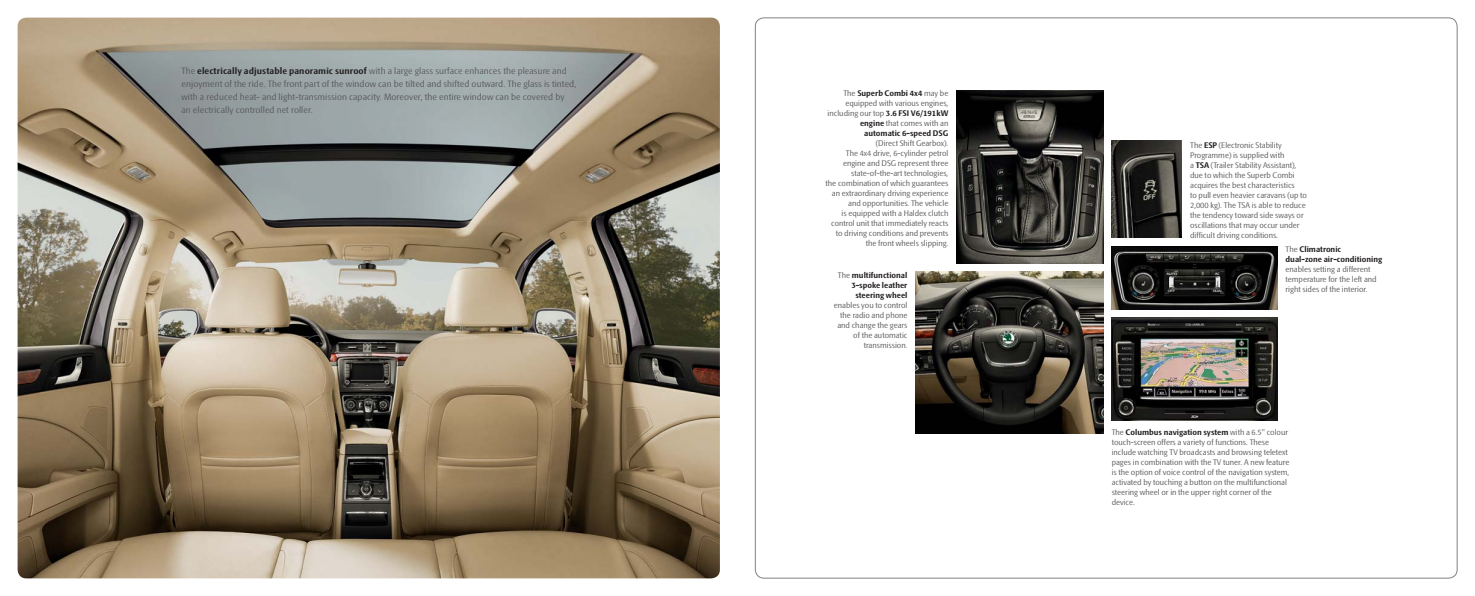
<style>
.page{position:relative;width:1475px;height:596px;background:#fff}
.page>*{position:absolute;margin:0;border:0;box-sizing:border-box;transform-origin:0 0}
.t1{font:9px/13px "Skoda Sans";letter-spacing:.01em;color:#58595b}
.t2{font:8px/10px "Skoda Sans";color:#58595b;text-align:right}
.t3{font:700 8px/10px "Skoda Sans";color:#231f20;text-align:right}
.s1{font-weight:700;color:#231f20}
.s2{font-weight:400;color:#58595b}
</style>
<div class="page">
<img style="left:18px;top:18px;width:701px;height:560px;border-radius:9px">
<img style="left:915px;top:272px;width:187px;height:161px">
<img style="left:956px;top:90px;width:146px;height:173px">
<img style="left:1111px;top:140px;width:70px;height:98px">
<img style="left:1111px;top:246px;width:165px;height:63px">
<img style="left:1111px;top:318px;width:165px;height:102px">
<p class="t1" style="left:181px;top:65px;width:396px">The <span class="s1">electrically adjustable panoramic sunroof</span> with a large glass surface enhances the pleasure and enjoyment of the ride. The front part of the window can be tilted and shifted outward. The glass is tinted, with a reduced heat- and light-transmission capacity. Moreover, the entire window can be covered by<br>an electrically controlled net roller.</p>
<p class="t2" style="left:827px;top:89px;width:122px">The <span class="s1">Superb Combi 4x4</span> may be equipped with various engines, including our top <span class="s1">3.6 FSI V6/191kW engine</span> that comes with an <span class="s1">automatic 6-speed DSG</span></p>
<p class="t2" style="left:825px;top:139px;width:124px">(Direct Shift Gearbox).<br>The 4x4 drive, 6-cylinder petrol engine and DSG represent three state-of-the-art technologies,<br>the combination of which guarantees an extraordinary driving experience and opportunities. The vehicle<br>is equipped with a Haldex clutch control unit that immediately reacts to driving conditions and prevents the front wheels slipping.</p>
<p class="t2" style="left:1189px;top:140px;width:118px;text-align:left">The <span class="s1">ESP</span> (Electronic Stability<br>Programme) is supplied with<br>a <span class="s1">TSA</span> (Trailer Stability Assistant), due to which the Superb Combi acquires the best characteristics<br>to pull even heavier caravans (up to<br>2,000 kg). The TSA is able to reduce the tendency toward side sways or oscillations that may occur under difficult driving conditions.</p>
<p class="t3" style="left:1285px;top:245px;width:98px;text-align:left"><span class="s2">The</span> Climatronic<br>dual-zone air-conditioning</p>
<p class="t2" style="left:1285px;top:265px;width:93px;text-align:left">enables setting a different temperature for the left and right sides of the interior.</p>
<p class="t3" style="left:837px;top:270px;width:71px"><span class="s2">The</span> multifunctional<br>3-spoke leather steering wheel</p>
<p class="t2" style="left:833px;top:300px;width:75px">enables you to control the radio and phone and change the gears of the automatic transmission.</p>
<p class="t2" style="left:1111px;top:427px;width:179px;text-align:left">The <span class="s1">Columbus navigation system</span> with a 6.5" colour touch-screen offers a variety of functions. These include watching TV broadcasts and browsing teletext pages in combination with the TV tuner. A new feature is the option of voice control of the navigation system, activated by touching a button on the multifunctional steering wheel or in the upper right corner of the device.</p>
</div>
